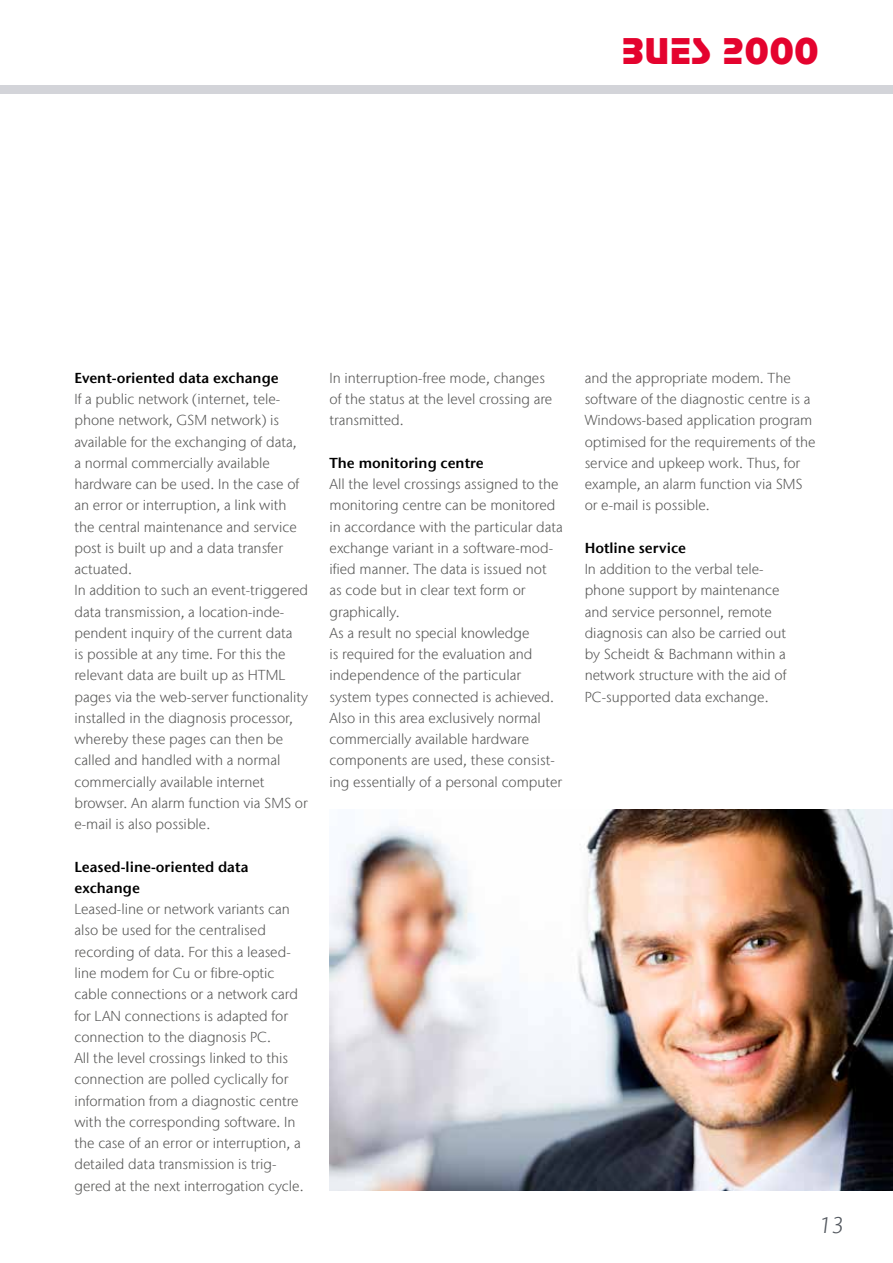
<style>
.page{position:relative;width:893px;height:1263px;background:#fff}
.page>*{position:absolute;margin:0;border:0;box-sizing:border-box;transform-origin:0 0}
.t1{font:36px "Stop";letter-spacing:.02em;color:#e4032e}
.t2{font:300 22.5px "Stone Sans IIITC Com";color:#52575e}
.t3{font:300 14.4px/21.3px "Stone Sans IIITC Com";color:#575756}
.t4{font:14.4px/21.3px "ITC Stone Sans Com Semi";color:#000}
</style>
<div class="page">
<div style="left:0;top:85px;width:893px;height:9px;background:#d3d4d9"></div>
<img style="left:330px;top:809px;width:563px;height:381px">
<h1 class="t1" style="left:622px;top:29px;width:198px">BUES 2000</h1>
<p class="t4" style="left:74px;top:367px;width:206px">Event-oriented data exchange</p>
<p class="t3" style="left:74px;top:388px;width:235px">If a public network (internet, tele&shy;phone network, GSM network) is available for the exchanging of data,<br>a normal commercially available hardware can be used. In the case of an error or interruption, a link with the central maintenance and service post is built up and a data transfer actuated.<br>In addition to such an event-triggered data transmission, a location-inde&shy;pendent inquiry of the current data<br>is possible at any time. For this the relevant data are built up as HTML pages via the web-server functionality installed in the diagnosis processor, whereby these pages can then be called and handled with a normal commercially available internet browser. An alarm function via SMS or e-mail is also possible.</p>
<p class="t4" style="left:74px;top:856px;width:176px">Leased-line-oriented data exchange</p>
<p class="t3" style="left:74px;top:898px;width:231px">Leased-line or network variants can also be used for the centralised recording of data. For this a leased&shy;line modem for Cu or fibre-optic cable connections or a network card for LAN connections is adapted for connection to the diagnosis PC.<br>All the level crossings linked to this connection are polled cyclically for information from a diagnostic centre with the corresponding software. In the case of an error or interruption, a detailed data transmission is trig&shy;gered at the next interrogation cycle.</p>
<p class="t3" style="left:330px;top:367px;width:224px">In interruption-free mode, changes of the status at the level crossing are transmitted.</p>
<p class="t4" style="left:330px;top:452px;width:156px">The monitoring centre</p>
<p class="t3" style="left:330px;top:473px;width:235px">All the level crossings assigned to the monitoring centre can be monitored in accordance with the particular data exchange variant in a software-mod&shy;ified manner. The data is issued not<br>as code but in clear text form or graphically.<br>As a result no special knowledge<br>is required for the evaluation and independence of the particular system types connected is achieved.<br>Also in this area exclusively normal commercially available hardware components are used, these consist&shy;ing essentially of a personal computer</p>
<p class="t3" style="left:585px;top:367px;width:232px">and the appropriate modem. The software of the diagnostic centre is a Windows-based application program optimised for the requirements of the service and upkeep work. Thus, for example, an alarm function via SMS or e-mail is possible.</p>
<p class="t4" style="left:585px;top:537px;width:103px">Hotline service</p>
<p class="t3" style="left:585px;top:558px;width:203px">In addition to the verbal tele&shy;phone support by maintenance and service personnel, remote diagnosis can also be carried out by Scheidt &amp; -Bachmann within a network structure with the aid of<br>PC-supported data exchange.</p>
<h2 class="t2" style="left:819px;top:1211px;width:29px">13</h2>
</div>
